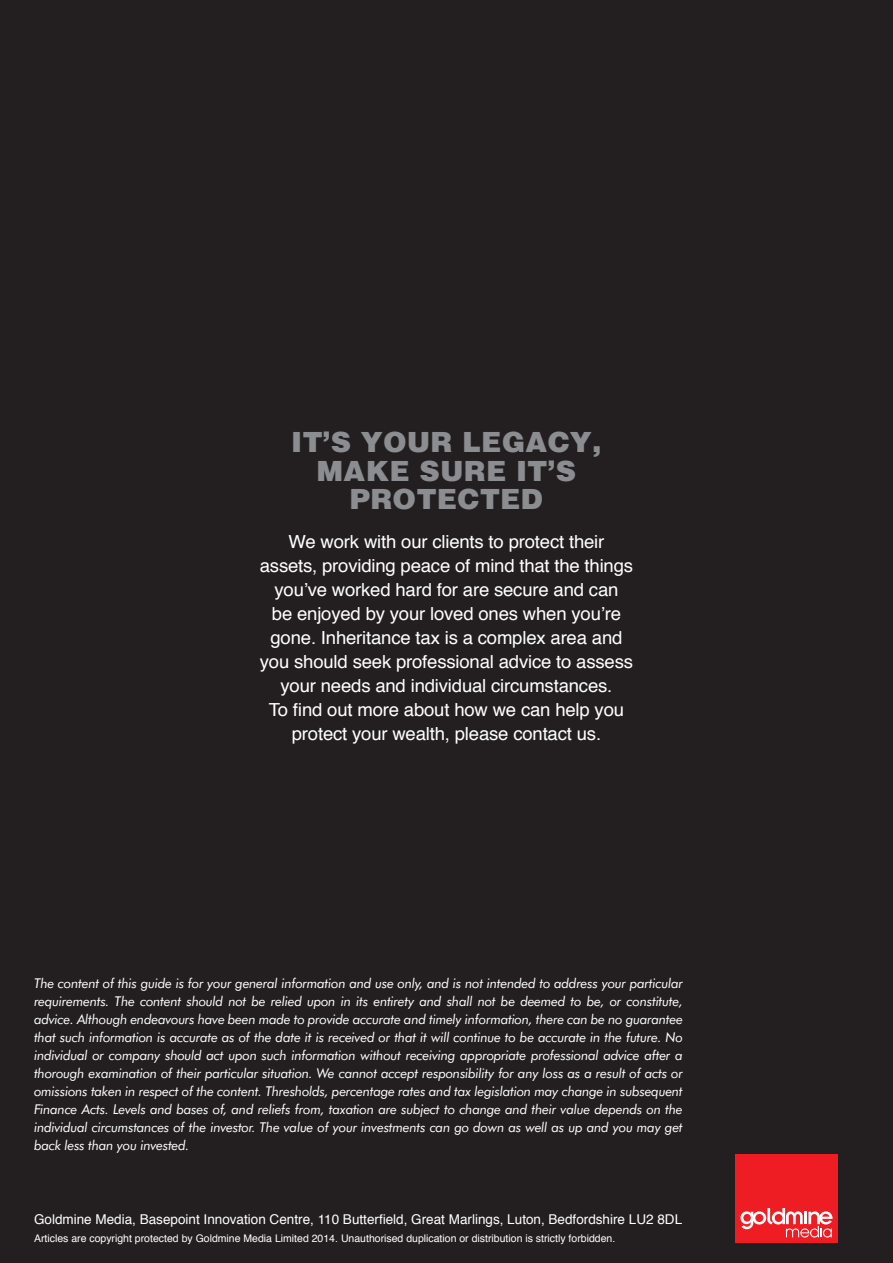
<style>
.page{position:relative;width:893px;height:1263px;background:#231f20}
.page>*{position:absolute;margin:0;border:0;box-sizing:border-box;transform-origin:0 0}
.subheader{font:900 28.5px/28.5px "Helvetica";color:#8b8d90;text-align:center}
.BODY{font:18px/24px "Helvetica";letter-spacing:-.01em;color:#fff;text-align:center}
.t1{font:italic 13.5px/18px "Futura BT";letter-spacing:-.02em;color:#fff;text-align:justify}
.BODY-2{font:13.5px "Helvetica";color:#fff}
.BODY-3{font:10.5px "Helvetica";color:#fff}
</style>
<div class="page">
<div style="left:735px;top:1154px;width:103px;height:88px;background:#ee1d23"></div>
<svg style="left:740px;top:1208px;width:92px;height:29px"></svg>
<p class="subheader" style="left:291px;top:428px;width:312px">IT’S YOUR LEGACY,<br>MAKE SURE IT’S<br>PROTECTED</p>
<p class="BODY" style="left:260px;top:530px;width:375px">We work with our clients to protect their assets, providing peace of mind that the things you’ve worked hard for are secure and can<br>be enjoyed by your loved ones when you’re gone. Inheritance tax is a complex area and you should seek professional advice to assess your needs and individual circumstances.<br>To find out more about how we can help you protect your wealth, please contact us.</p>
<p class="t1" style="left:34px;top:974px;width:650px">The content of this guide is for your general information and use only, and is not intended to address your particular requirements. The content should not be relied upon in its entirety and shall not be deemed to be, or constitute, advice. Although endeavours have been made to provide accurate and timely information, there can be no guarantee that such information is accurate as of the date it is received or that it will continue to be accurate in the future. No individual or company should act upon such information without receiving appropriate professional advice after a thorough examination of their particular situation. We cannot accept responsibility for any loss as a result of acts or omissions taken in respect of the content. Thresholds, percentage rates and tax legislation may change in subsequent Finance Acts. Levels and bases of, and reliefs from, taxation are subject to change and their value depends on the individual circumstances of the investor. The value of your investments can go down as well as up and you may get back less than you invested.</p>
<p class="BODY-2" style="left:34px;top:1209px;width:650px">Goldmine Media, Basepoint Innovation Centre, 110 Butterfield, Great Marlings, Luton, Bedfordshire LU2 8DL</p>
<p class="BODY-3" style="left:34px;top:1230px;width:583px">Articles are copyright protected by Goldmine Media Limited 2014. Unauthorised duplication or distribution is strictly forbidden.</p>
</div>
